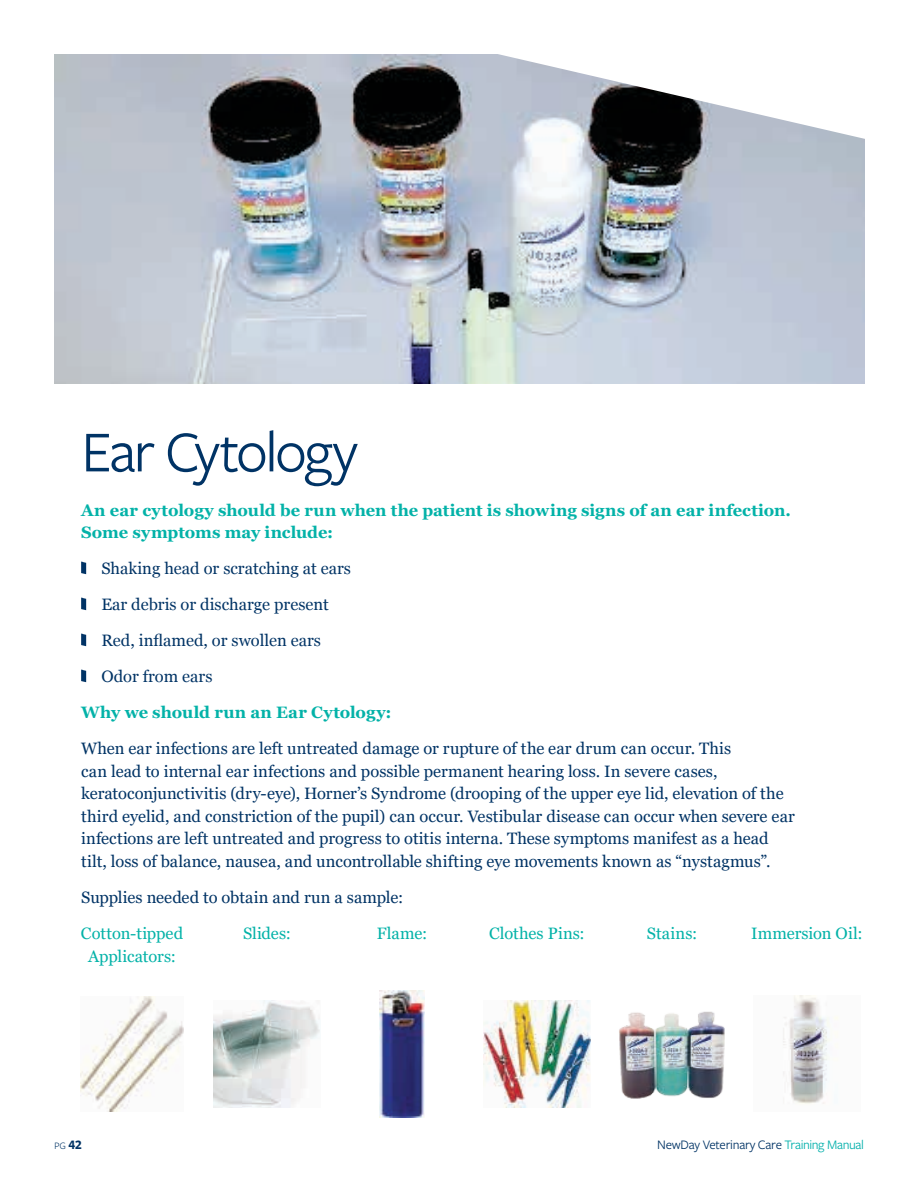
<style>
.page{position:relative;width:918px;height:1188px;background:#fff}
.page>*{position:absolute;margin:0;border:0;box-sizing:border-box;transform-origin:0 0}
.t1{font:60px "Freight Sans Pro";letter-spacing:-.04em;color:#003365}
.t2{font:16.5px/22.5px "Georgia Pro";letter-spacing:.005em;color:#003365}
.t3{font:700 16.5px/22.5px "Georgia Pro";color:#03b2a8}
.t4{font:16.5px/36px "Georgia";color:#003365}
.t5{font:16.5px/22.5px "Georgia Pro";letter-spacing:.005em;color:#03b2a8;text-align:center}
.t6{font:13.5px "Freight Sans Pro";letter-spacing:-.02em;color:#003365}
.t7{font:300 13.5px "Freight Sans Pro";color:#003365}
.s1{font-weight:700}
.s2{color:#00afaa}
</style>
<div class="page">
<svg style="left:81px;top:562px;width:5px;height:12px"></svg>
<svg style="left:81px;top:598px;width:5px;height:12px"></svg>
<svg style="left:81px;top:634px;width:5px;height:12px"></svg>
<svg style="left:81px;top:670px;width:5px;height:12px"></svg>
<img style="left:54px;top:54px;width:810px;height:330px">
<svg style="left:264px;top:54px;width:601px;height:97px"></svg>
<img style="left:80px;top:996px;width:104px;height:115px">
<img style="left:213px;top:1000px;width:107px;height:107px">
<img style="left:380px;top:990px;width:44px;height:127px">
<img style="left:483px;top:1000px;width:108px;height:107px">
<img style="left:619px;top:1011px;width:106px;height:88px">
<img style="left:783px;top:996px;width:55px;height:108px">
<h1 class="t1" style="left:81px;top:412px;width:278px">Ear Cytology</h1>
<p class="t3" style="left:81px;top:499px;width:711px">An ear cytology should be run when the patient is showing signs of an ear infection.<br>Some symptoms may include:</p>
<p class="t4" style="left:101px;top:550px;width:251px">Shaking head or scratching at ears<br>Ear debris or discharge present<br>Red, inflamed, or swollen ears<br>Odor from ears</p>
<p class="t3" style="left:81px;top:702px;width:312px">Why we should run an Ear Cytology:</p>
<p class="t2" style="left:81px;top:738px;width:715px">When ear infections are left untreated damage or rupture of the ear drum can occur. This<br>can lead to internal ear infections and possible permanent hearing loss. In severe cases, keratoconjunctivitis (dry-eye), Horner’s Syndrome (drooping of the upper eye lid, elevation of the third eyelid, and constriction of the pupil) can occur. Vestibular disease can occur when severe ear infections are left untreated and progress to otitis interna. These symptoms manifest as a head tilt, loss of balance, nausea, and uncontrollable shifting eye movements known as “nystagmus”.</p>
<p class="t2" style="left:81px;top:886px;width:324px">Supplies needed to obtain and run a sample:</p>
<p class="t5" style="left:81px;top:923px;width:104px">Cotton-tipped<br>Applicators:</p>
<p class="t5" style="left:243px;top:923px;width:49px">Slides:</p>
<p class="t5" style="left:377px;top:923px;width:52px">Flame:</p>
<p class="t5" style="left:489px;top:923px;width:97px">Clothes Pins:</p>
<p class="t5" style="left:647px;top:923px;width:52px">Stains:</p>
<p class="t5" style="left:751px;top:923px;width:113px">Immersion Oil:</p>
<p class="t7" style="left:54px;top:1136px;width:29px">pg <span class="s1">42</span></p>
<p class="t6" style="left:657px;top:1136px;width:208px">NewDay Veterinary Care <span class="s2">Training Manual</span></p>
</div>
